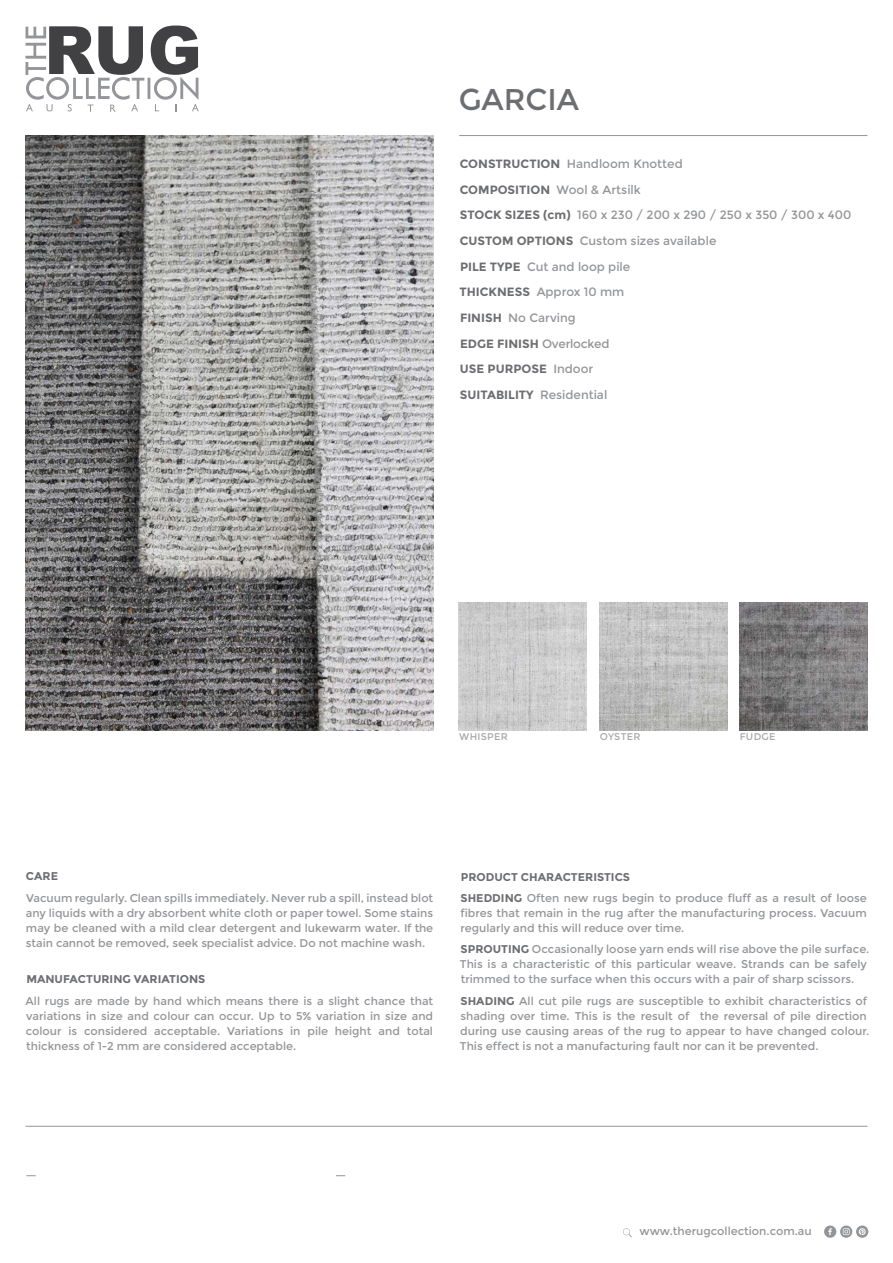
<style>
.page{position:relative;width:893px;height:1263px;background:#fff}
.page>*{position:absolute;margin:0;border:0;box-sizing:border-box;transform-origin:0 0}
.t1{font:30px "Montserrat";color:#6d6e71}
.t2{font:12px/25.7px "Montserrat";color:#939598}
.t3{font:11.25px/15px "Montserrat";color:#939598}
.t4{font:700 11.25px "Montserrat";color:#6d6e71}
.t5{font:9.75px "Montserrat";letter-spacing:.025em;color:#a7a9ac}
.s1{font-weight:700;color:#6d6e71}
</style>
<div class="page">
<svg style="left:26px;top:26px;width:173px;height:86px"></svg>
<hr style="left:26px;top:1126px;width:841px;height:1px;background:#939598">
<svg style="left:623px;top:1228px;width:9px;height:9px"></svg>
<svg style="left:824px;top:1225px;width:44px;height:13px"></svg>
<hr style="left:459px;top:135px;width:408px;height:1px;background:#939598">
<img style="left:26px;top:135px;width:408px;height:595px">
<img style="left:600px;top:603px;width:127px;height:127px">
<img style="left:459px;top:603px;width:127px;height:127px">
<img style="left:739px;top:603px;width:128px;height:127px">
<h1 class="t1" style="left:459px;top:82px;width:122px">GARCIA</h1>
<p class="t2" style="left:459px;top:151px;width:393px"><span class="s1">CONSTRUCTION</span> Handloom Knotted<br><span class="s1">COMPOSITION</span> Wool &amp; Artsilk<br><span class="s1">STOCK SIZES (cm)</span> 160 x 230 / 200 x 290 / 250 x 350 / 300 x 400<br><span class="s1">CUSTOM OPTIONS</span> Custom sizes available<br><span class="s1">PILE TYPE</span> Cut and loop pile<br><span class="s1">THICKNESS</span> Approx 10 mm<br><span class="s1">FINISH</span> No Carving<br><span class="s1">EDGE FINISH</span> Overlocked<br><span class="s1">USE PURPOSE</span> Indoor<br><span class="s1">SUITABILITY</span> Residential</p>
<p class="t5" style="left:459px;top:731px;width:50px">WHISPER</p>
<p class="t5" style="left:600px;top:731px;width:42px">OYSTER</p>
<p class="t5" style="left:740px;top:731px;width:37px">FUDGE</p>
<p class="t4" style="left:26px;top:870px;width:34px">CARE</p>
<p class="t3" style="left:26px;top:890px;width:409px;text-align:justify">Vacuum regularly. Clean spills immediately. Never rub a spill, instead blot any liquids with a dry absorbent white cloth or paper towel. Some stains may be cleaned with a mild clear detergent and lukewarm water. If the stain cannot be removed, seek specialist advice. Do not machine wash.</p>
<p class="t4" style="left:26px;top:972px;width:181px">MANUFACTURING VARIATIONS</p>
<p class="t3" style="left:26px;top:993px;width:409px;text-align:justify">All rugs are made by hand which means there is a slight chance that variations in size and colour can occur. Up to 5% variation in size and colour is considered acceptable. Variations in pile height and total thickness of 1-2 mm are considered acceptable.</p>
<p class="t3" style="left:461px;top:866px;width:408px;line-height:21.3px"><span class="s1">PRODUCT CHARACTERISTICS<br>SHEDDING</span> Often new rugs begin to produce fluff as a result of loose</p>
<p class="t3" style="left:460px;top:905px;width:408px">fibres that remain in the rug after the manufacturing process. Vacuum regularly and this will reduce over time.</p>
<p class="t3" style="left:460px;top:942px;width:411px"><span class="s1">SPROUTING</span> Occasionally loose yarn ends will rise above the pile surface.<br>This is a characteristic of this particular weave. Strands can be safely trimmed to the surface when this occurs with a pair of sharp scissors.</p>
<p class="t3" style="left:460px;top:993px;width:411px"><span class="s1">SHADING</span> All cut pile rugs are susceptible to exhibit characteristics of shading over time. This is the result of the reversal of pile direction during use causing areas of the rug to appear to have changed colour.<br>This effect is not a manufacturing fault nor can it be prevented.</p>
<p class="t3" style="left:639px;top:1223px;width:174px">www.therugcollection.com.au</p>
</div>
